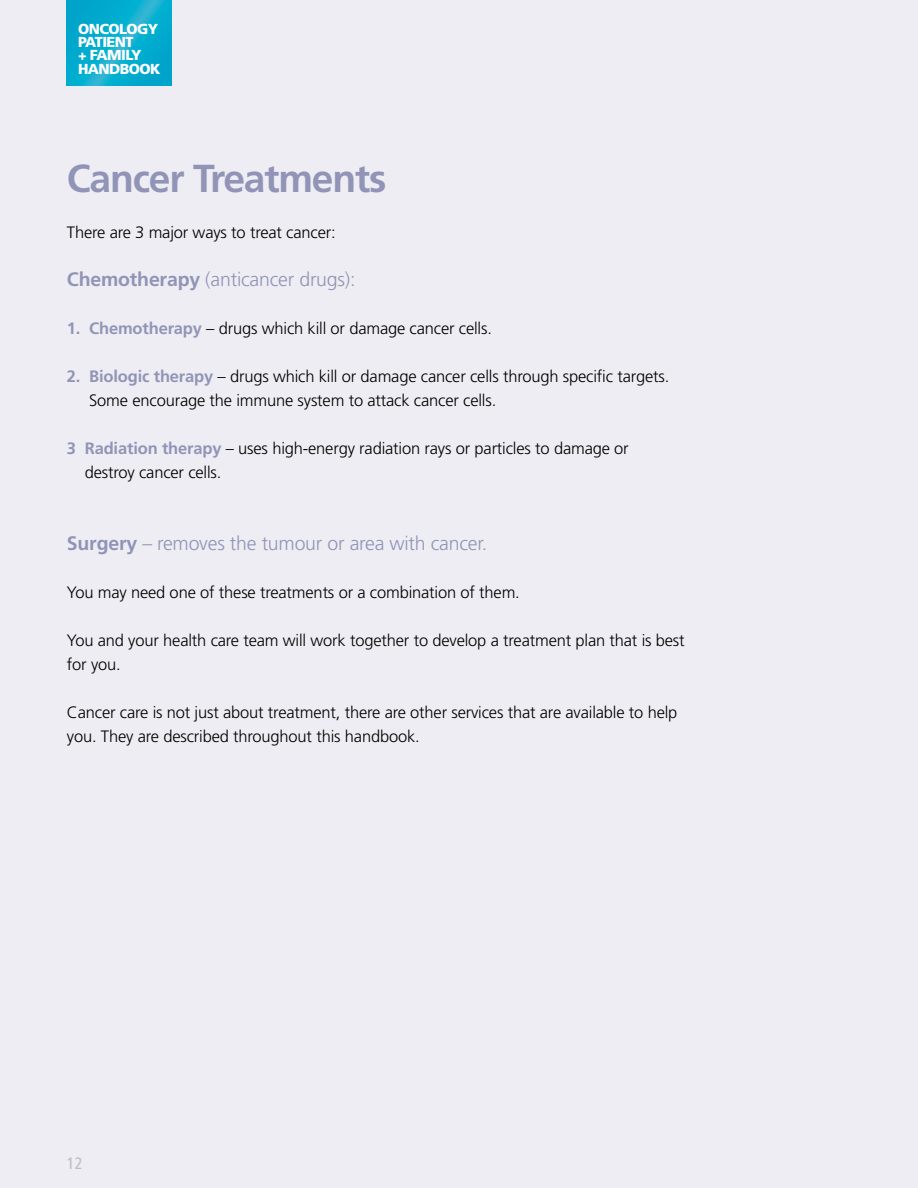
<style>
.page{position:relative;width:918px;height:1188px;background:#ededf3}
.page>*{position:absolute;margin:0;border:0;box-sizing:border-box;transform-origin:0 0}
.t1{font:700 39px "Frutiger";letter-spacing:-.03em;color:#9194b6}
.t2{font:300 19.5px "Frutiger";letter-spacing:-.01em;color:#9194b6}
.t3{font:300 16.5px/24px "Frutiger";letter-spacing:-.01em;color:#000}
.t4{font:condensed 16.5px "Frutiger";color:#bcbec0}
.t5{font:900 14.4px/13.4px "Frutiger";letter-spacing:-.04em;color:#fff}
.s1{font-weight:700}
.s2{font-weight:700;color:#9194b6}
</style>
<div class="page">
<svg style="left:67px;top:0;width:105px;height:85px;background:#07acce"></svg>
<p class="t5" style="left:78px;top:22px;width:84px">ONCOLOGY<br>PATIENT<br>+ FAMILY<br>HANDBOOK</p>
<h1 class="t1" style="left:67px;top:156px;width:321px">Cancer Treatments</h1>
<p class="t3" style="left:67px;top:220px;width:270px">There are 3 major ways to treat cancer:</p>
<p class="t2" style="left:67px;top:268px;width:290px"><span class="s1">Chemotherapy</span> (anticancer drugs):</p>
<p class="t3" style="left:67px;top:316px;width:427px"><span class="s2">1. Chemotherapy</span> – drugs which kill or damage cancer cells.</p>
<p class="t3" style="left:89px;top:364px;width:582px;text-indent:-22px"><span class="s2">2. Biologic therapy</span> – drugs which kill or damage cancer cells through specific targets.<br>Some encourage the immune system to attack cancer cells.</p>
<p class="t3" style="left:85px;top:436px;width:545px;text-indent:-18px"><span class="s2">3 Radiation therapy</span> – uses high-energy radiation rays or particles to damage or destroy cancer cells.</p>
<p class="t2" style="left:67px;top:532px;width:422px"><span class="s1">Surgery</span> – removes the tumour or area with cancer.</p>
<p class="t3" style="left:67px;top:580px;width:454px">You may need one of these treatments or a combination of them.</p>
<p class="t3" style="left:67px;top:628px;width:619px">You and your health care team will work together to develop a treatment plan that is best for you.</p>
<p class="t3" style="left:67px;top:700px;width:612px">Cancer care is not just about treatment, there are other services that are available to help you. They are described throughout this handbook.</p>
<p class="t4" style="left:67px;top:1154px;width:17px">12</p>
</div>
